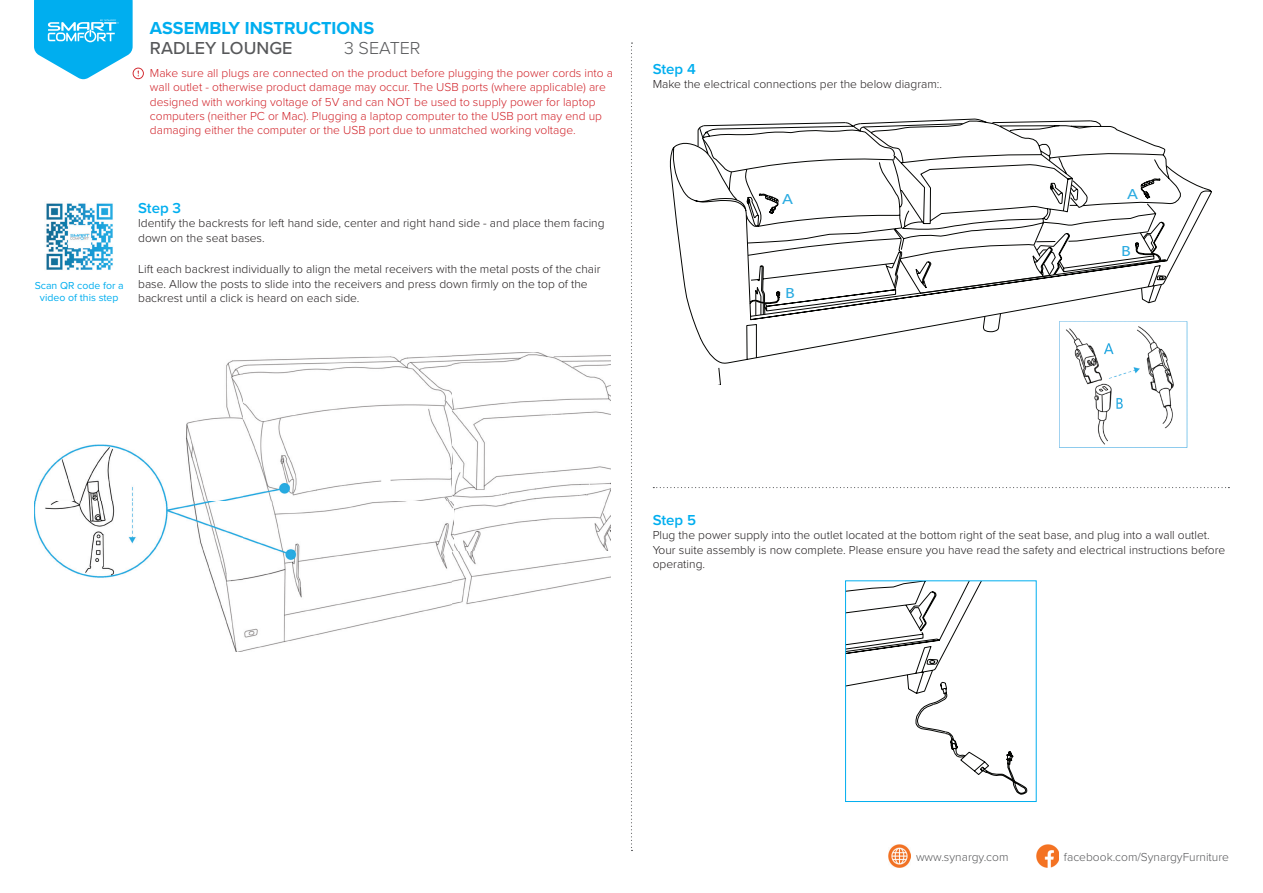
<style>
.page{position:relative;width:1263px;height:893px;background:#fff}
.page>*{position:absolute;margin:0;border:0;box-sizing:border-box;transform-origin:0 0}
.t1{font:700 18px "Proxima Nova";color:#00aeef}
.t2{font:500 18px "Proxima Nova";color:#57585a}
.t3{font:300 18px "Proxima Nova";color:#57585a}
.t4{font:600 15px "Proxima Nova";color:#00aeef}
.t5{font:13.35px "Microsoft Ya Hei";color:#2aabe1;scale:1.17 1}
.t6{font:300 12px/14.4px "Proxima Nova";color:#231f20}
.t7{font:300 12px/14.4px "Proxima Nova";color:#d1232a}
.t8{font:300 12px "Proxima Nova";color:#57585a}
.t9{font:10.5px/12.6px "Proxima Nova";color:#00aeef;text-align:center}
</style>
<div class="page">
<svg style="left:631px;top:43px;width:1px;height:808px"></svg>
<img style="left:1036px;top:845px;width:23px;height:22px">
<img style="left:888px;top:845px;width:23px;height:22px">
<svg style="left:653px;top:487px;width:576px;height:1px"></svg>
<img style="left:46px;top:203px;width:67px;height:67px">
<svg style="left:34px;top:0;width:110px;height:79px"></svg>
<img style="left:1059px;top:363px;width:129px;height:84px">
<img style="left:34px;top:352px;width:576px;height:300px">
<svg style="left:670px;top:119px;width:541px;height:244px"></svg>
<svg style="left:709px;top:362px;width:12px;height:22px"></svg>
<svg style="left:729px;top:165px;width:475px;height:167px"></svg>
<svg style="left:847px;top:582px;width:180px;height:213px"></svg>
<div style="left:845px;top:580px;width:191px;height:222px;border:1px solid #00aeef"></div>
<h1 class="t1" style="left:150px;top:15px;width:226px">ASSEMBLY INSTRUCTIONS</h1>
<h1 class="t2" style="left:150px;top:35px;width:144px">RADLEY LOUNGE</h1>
<h1 class="t3" style="left:344px;top:35px;width:78px">3 SEATER</h1>
<p class="t7" style="left:150px;top:65px;width:465px">Make sure all plugs are connected on the product before plugging the power cords into a wall outlet - otherwise product damage may occur. The USB ports (where applicable) are designed with working voltage of 5V and can NOT be used to supply power for laptop computers (neither PC or Mac). Plugging a laptop computer to the USB port may end up damaging either the computer or the USB port due to unmatched working voltage.</p>
<p class="t4" style="left:653px;top:57px;width:45px">Step 4</p>
<p class="t6" style="left:653px;top:76px;width:291px">Make the electrical connections per the below diagram:.</p>
<p class="t9" style="left:35px;top:278px;width:91px">Scan QR code for a video of this step</p>
<p class="t4" style="left:138px;top:197px;width:44px">Step 3</p>
<p class="t6" style="left:138px;top:216px;width:468px">Identify the backrests for left hand side, center and right hand side - and place them facing down on the seat bases.</p>
<p class="t6" style="left:138px;top:261px;width:464px">Lift each backrest individually to align the metal receivers with the metal posts of the chair base. Allow the posts to slide into the receivers and press down firmly on the top of the backrest until a click is heard on each side.</p>
<p class="t5" style="left:782px;top:190px;width:11px">A</p>
<p class="t5" style="left:785px;top:284px;width:10px">B</p>
<p class="t5" style="left:1127px;top:185px;width:11px">A</p>
<p class="t5" style="left:1121px;top:243px;width:10px">B</p>
<p class="t4" style="left:653px;top:509px;width:45px">Step 5</p>
<p class="t6" style="left:653px;top:528px;width:574px">Plug the power supply into the outlet located at the bottom right of the seat base, and plug into a wall outlet.<br>Your suite assembly is now complete. Please ensure you have read the safety and electrical instructions before operating.</p>
<p class="t8" style="left:916px;top:848px;width:94px">www.synargy.com</p>
<p class="t8" style="left:1064px;top:848px;width:167px">facebook.com/SynargyFurniture</p>
</div>
